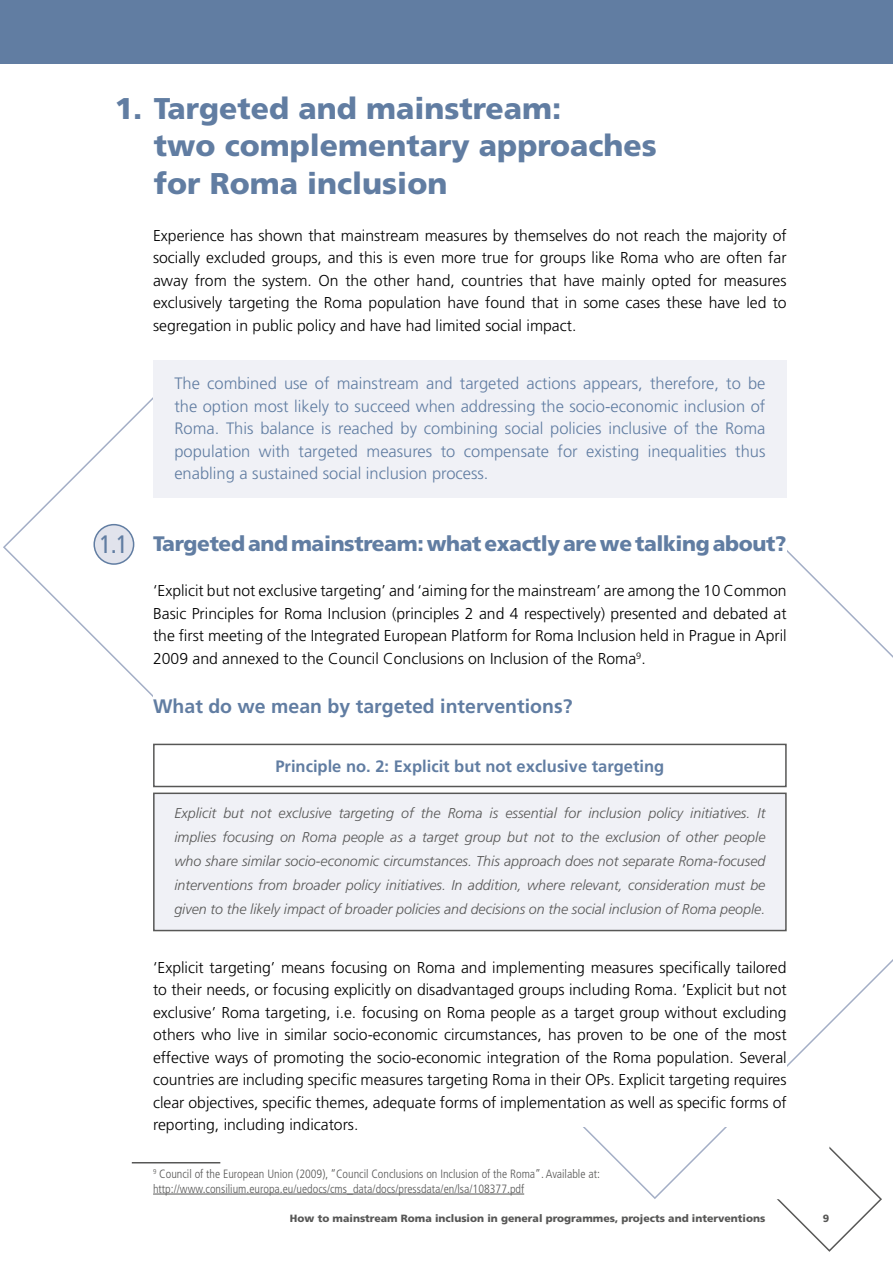
<style>
.page{position:relative;width:893px;height:1263px;background:#fff}
.page>*{position:absolute;margin:0;border:0;box-sizing:border-box;transform-origin:0 0}
.t1{font:900 30px/37.2px "Frutiger";color:#617da2}
.t2{font:condensed 25.2px "Frutiger";color:#617da2}
.t3{font:900 21px "Frutiger";letter-spacing:-.02em;color:#617da2}
.t4{font:700 19.5px "Frutiger";color:#617da2}
.t5{font:300 16.5px/22.5px "Frutiger";color:#617da2;text-align:justify}
.t6{font:700 16.5px "Frutiger";color:#617da2}
.t7{font:300 15.75px/22.5px "Frutiger";color:#000;text-align:justify}
.t8{font:italic 300 14.25px/24px "Frutiger";color:#575756;text-align:justify}
.t9{font:300 condensed 12px/14.4px "Frutiger";color:#575756}
.t10{font:900 10.5px "Frutiger";color:#575756}
</style>
<div class="page">
<svg style="left:777px;top:1200px;width:104px;height:52px"></svg>
<div style="left:153px;top:361px;width:634px;height:137px;background:#f0f1f6"></div>
<div style="left:153px;top:792px;width:634px;height:139px;background:#f0f1f6;border:2px solid #575756"></div>
<div style="left:153px;top:744px;width:634px;height:43px;border:2px solid #575756"></div>
<div style="left:0;top:0;width:893px;height:64px;background:#617da2"></div>
<div style="left:94px;top:525px;width:40px;height:39px;background:#e1e3ec;border-radius:50%"></div>
<div style="left:93px;top:524px;width:41px;height:41px;border:2px solid #617da2;border-radius:50%"></div>
<hr style="left:153px;top:1194px;width:371px;height:1px;background:#575756">
<hr style="left:132px;top:1162px;width:88px;height:1px;background:#575756">
<h1 class="t1" style="left:154px;top:89px;width:505px;text-indent:-39px">1. Targeted and mainstream:<br>two complementary approaches for Roma inclusion</h1>
<p class="t7" style="left:153px;top:224px;width:635px">Experience has shown that mainstream measures by themselves do not reach the majority of socially excluded groups, and this is even more true for groups like Roma who are often far away from the system. On the other hand, countries that have mainly opted for measures exclusively targeting the Roma population have found that in some cases these have led to segregation in public policy and have had limited social impact.</p>
<h2 class="t2" style="left:99px;top:529px;width:30px">1.1</h2>
<p class="t5" style="left:174px;top:372px;width:593px">The combined use of mainstream and targeted actions appears, therefore, to be the option most likely to succeed when addressing the socio-economic inclusion of Roma. This balance is reached by combining social policies inclusive of the Roma population with targeted measures to compensate for existing inequalities thus enabling a sustained social inclusion process.</p>
<h3 class="t3" style="left:153px;top:531px;width:635px">Targeted and mainstream: what exactly are we talking about?</h3>
<p class="t7" style="left:153px;top:580px;width:635px">‘Explicit but not exclusive targeting’ and ‘aiming for the mainstream’ are among the 10 Common Basic Principles for Roma Inclusion (principles 2 and 4 respectively) presented and debated at the first meeting of the Integrated European Platform for Roma Inclusion held in Prague in April 2009 and annexed to the Council Conclusions on Inclusion of the Roma<sup>9</sup>.</p>
<p class="t4" style="left:153px;top:695px;width:421px">What do we mean by targeted interventions?</p>
<p class="t6" style="left:275px;top:756px;width:390px">Principle no. 2: Explicit but not exclusive targeting</p>
<p class="t8" style="left:174px;top:801px;width:593px">Explicit but not exclusive targeting of the Roma is essential for inclusion policy initiatives. It implies focusing on Roma people as a target group but not to the exclusion of other people who share similar socio-economic circumstances. This approach does not separate Roma-focused interventions from broader policy initiatives. In addition, where relevant, consideration must be given to the likely impact of broader policies and decisions on the social inclusion of Roma people.</p>
<p class="t7" style="left:153px;top:956px;width:635px">‘Explicit targeting’ means focusing on Roma and implementing measures specifically tailored to their needs, or focusing explicitly on disadvantaged groups including Roma. ‘Explicit but not exclusive’ Roma targeting, i.e. focusing on Roma people as a target group without excluding others who live in similar socio-economic circumstances, has proven to be one of the most effective ways of promoting the socio-economic integration of the Roma population. Several countries are including specific measures targeting Roma in their OPs. Explicit targeting requires clear objectives, specific themes, adequate forms of implementation as well as specific forms of reporting, including indicators.</p>
<p class="t9" style="left:153px;top:1167px;width:448px"><sup>9</sup> Council of the European Union (2009), “Council Conclusions on Inclusion of the Roma”. Available at: http://www.consilium.europa.eu/uedocs/cms_data/docs/pressdata/en/lsa/108377.pdf</p>
<p class="t10" style="left:290px;top:1211px;width:477px">How to mainstream Roma inclusion in general programmes, projects and interventions</p>
<p class="t10" style="left:823px;top:1212px;width:8px">9</p>
</div>
